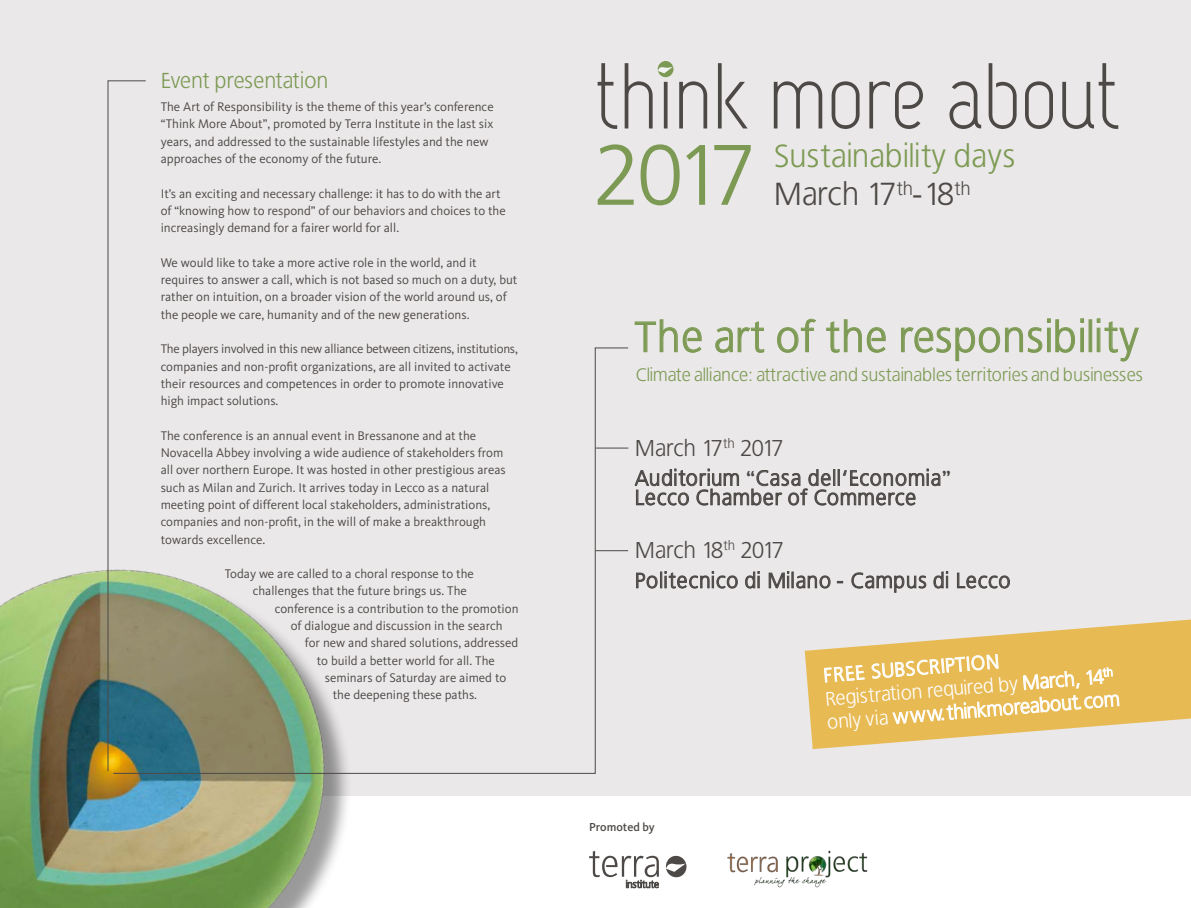
<style>
.page{position:relative;width:1191px;height:908px;background:#fff}
.page>*{position:absolute;margin:0;border:0;box-sizing:border-box;transform-origin:0 0}
.t1{font:85.4px "Bastardus Sans";color:#7d9a54}
.t2{font:42.6px "Bastardus Sans";letter-spacing:.02em;color:#7d9a54}
.t3{font:31.8px/38px "Bastardus Sans";color:#7d9a54}
.t4{font:22.8px "Bastardus Sans";letter-spacing:-.045em;color:#4d4947}
.fliesstext{font:21.6px "Bastardus Sans";color:#7d9a54}
.t5{font:21px "Bastardus Sans";letter-spacing:.04em;color:#4d4947}
.t6{font:19.6px "Bastardus Sans";color:#fff}
.t7{font:18.6px "Bastardus Sans";color:#4d4947}
.t8{font:18px "Bastardus Sans";color:#7d9a54}
.t9{font:13px/17.2px "Kievit";color:#4d4947}
.t10{font:500 12px "Kievit";color:#4d4947}
.s1{color:#4d4947}
.s2{font-family:"Kievit";font-weight:500}
</style>
<div class="page">
<div style="left:0;top:0;width:1191px;height:907px;background:#eae8e8"></div>
<div style="left:227px;top:796px;width:964px;height:111px;background:#fff"></div>
<img style="left:0;top:570px;width:474px;height:337px">
<svg style="left:634px;top:319px;width:68px;height:34px"></svg>
<svg style="left:715px;top:321px;width:49px;height:32px"></svg>
<svg style="left:777px;top:318px;width:39px;height:35px"></svg>
<svg style="left:826px;top:319px;width:60px;height:34px"></svg>
<svg style="left:901px;top:318px;width:183px;height:44px"></svg>
<div style="left:1080px;top:327px;width:4px;height:25px;border:1px solid #7d9a54"></div>
<div style="left:1088px;top:319px;width:4px;height:33px;border:1px solid #7d9a54"></div>
<svg style="left:1096px;top:318px;width:43px;height:44px"></svg>
<svg style="left:113px;top:347px;width:515px;height:426px"></svg>
<hr style="left:595px;top:447px;width:33px;height:1px;background:#4d4947">
<hr style="left:595px;top:550px;width:33px;height:1px;background:#4d4947">
<svg style="left:636px;top:571px;width:102px;height:18px"></svg>
<svg style="left:745px;top:571px;width:14px;height:17px"></svg>
<svg style="left:768px;top:571px;width:63px;height:17px"></svg>
<svg style="left:837px;top:580px;width:6px;height:3px"></svg>
<svg style="left:851px;top:572px;width:75px;height:20px"></svg>
<svg style="left:933px;top:571px;width:15px;height:17px"></svg>
<svg style="left:957px;top:572px;width:53px;height:17px"></svg>
<svg style="left:634px;top:468px;width:306px;height:38px"></svg>
<svg style="left:804px;top:619px;width:387px;height:129px;fill:#e8ba54"></svg>
<svg style="left:823px;top:664px;width:42px;height:18px"></svg>
<svg style="left:871px;top:653px;width:248px;height:81px"></svg>
<svg style="left:589px;top:851px;width:70px;height:36px"></svg>
<svg style="left:665px;top:855px;width:22px;height:23px"></svg>
<img style="left:727px;top:850px;width:141px;height:38px">
<svg style="left:107px;top:80px;width:39px;height:691px"></svg>
<svg style="left:657px;top:61px;width:16px;height:16px"></svg>
<svg style="left:597px;top:63px;width:521px;height:66px"></svg>
<p class="fliesstext" style="left:161px;top:68px;width:169px">Event presentation</p>
<p class="t9" style="left:161px;top:98px;width:334px">The Art of Responsibility is the theme of this year’s conference “Think More About”, promoted by Terra Institute in the last six years, and addressed to the sustainable lifestyles and the new approaches of the economy of the future.</p>
<p class="t9" style="left:161px;top:185px;width:346px">It’s an exciting and necessary challenge: it has to do with the art of “knowing how to respond” of our behaviors and choices to the increasingly demand for a fairer world for all.</p>
<p class="t9" style="left:161px;top:254px;width:358px">We would like to take a more active role in the world, and it requires to answer a call, which is not based so much on a duty, but rather on intuition, on a broader vision of the world around us, of the people we care, humanity and of the new generations.</p>
<p class="t9" style="left:161px;top:340px;width:359px">The players involved in this new alliance between citizens, institutions, companies and non-profit organizations, are all invited to activate their resources and competences in order to promote innovative high impact solutions.</p>
<p class="t9" style="left:161px;top:427px;width:346px">The conference is an annual event in Bressanone and at the Novacella Abbey involving a wide audience of stakeholders from all over northern Europe. It was hosted in other prestigious areas such as Milan and Zurich. It arrives today in Lecco as a natural meeting point of different local stakeholders, administrations, companies and non-profit, in the will of make a breakthrough towards excellence.</p>
<p class="t9" style="left:225px;top:565px;width:251px">Today we are called to a choral response to the</p>
<p class="t9" style="left:253px;top:582px;width:216px">challenges that the future brings us. The</p>
<p class="t9" style="left:275px;top:599px;width:245px">conference is a contribution to the promotion</p>
<p class="t9" style="left:291px;top:617px;width:213px">of dialogue and discussion in the search</p>
<p class="t9" style="left:305px;top:634px;width:215px">for new and shared solutions, addressed</p>
<p class="t9" style="left:317px;top:651px;width:180px">to build a better world for all. The</p>
<p class="t9" style="left:325px;top:668px;width:183px">seminars of Saturday are aimed to</p>
<p class="t9" style="left:333px;top:686px;width:146px">the deepening these paths.</p>
<p class="t1" style="left:593px;top:126px;width:165px">2017</p>
<p class="t3" style="left:773px;top:137px;width:243px">Sustainability days<br><span class="s1">March 17</span><sup>th</sup><span class="s1">-18</span></p>
<p class="t7" style="left:954px;top:177px;width:18px">th</p>
<p class="t2" style="left:635px;top:312px;width:505px">The art of the responsibility</p>
<p class="t8" style="left:635px;top:364px;width:508px">Climate alliance: attractive and sustainables territories and businesses</p>
<p class="t4" style="left:635px;top:434px;width:150px">March 17<sup>th</sup> 2017</p>
<p class="t5" style="left:635px;top:466px;width:318px">Auditorium <span class="s2">“</span>Casa dell‘Economia<span class="s2">”</span></p>
<p class="t5" style="left:635px;top:485px;width:283px">Lecco Chamber of Commerce</p>
<p class="t4" style="left:635px;top:536px;width:151px">March 18<sup>th</sup> 2017</p>
<p class="t5" style="left:635px;top:568px;width:377px">Politecnico di Milano - Campus di Lecco</p>
<p class="t10" style="left:589px;top:819px;width:67px">Promoted by</p>
<p class="t6" style="left:822px;top:664px;width:178px;rotate:-5deg">FREE SUBSCRIPTION</p>
<p class="t6" style="left:824px;top:688px;width:290px;rotate:-5deg">Registration required by March, 14<sup>th</sup></p>
<p class="t6" style="left:826px;top:711px;width:295px;rotate:-5deg">only via www.thinkmoreabout.com</p>
</div>
